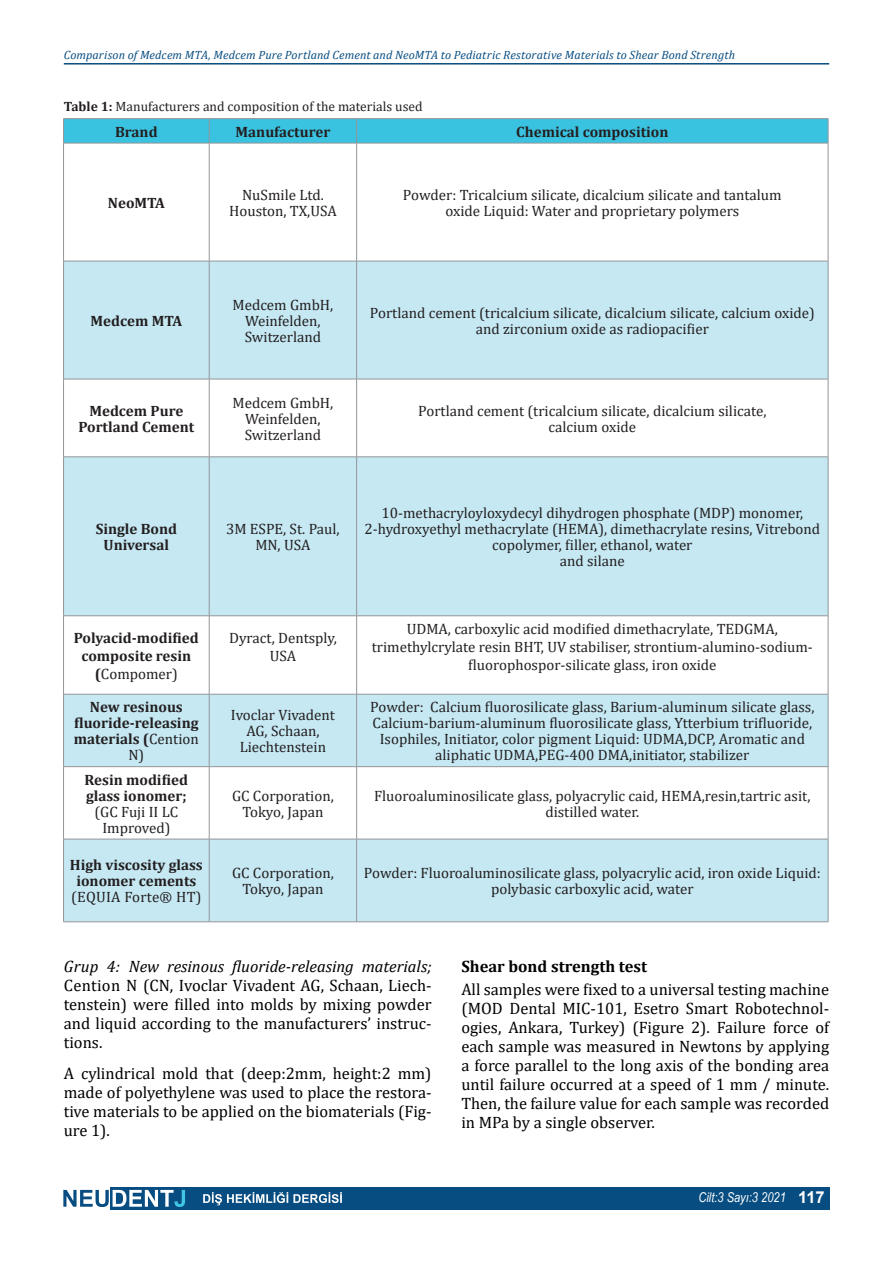
<style>
.page{position:relative;width:893px;height:1263px;background:#fff}
.page>*{position:absolute;margin:0;border:0;box-sizing:border-box;transform-origin:0 0}
.t1{font:16.5px/18.9px "Cambria";color:#000001;text-align:justify}
.t2{font:italic 16.5px "Cambria";color:#000001}
.t3{font:700 16.5px "Cambria";color:#000001}
.t4{font:15px/16px "Cambria";color:#231f20;text-align:center}
.t5{font:700 15px/16px "Cambria";color:#231f20;text-align:center}
.t6{font:15px "Cambria";letter-spacing:.02em;color:#231f20}
.t7{font:13.5px "Cambria";color:#231f20}
.t8{font:italic 13.5px "Arial Narrow";color:#fff}
.t9{font:italic 12px "Cambria";letter-spacing:.01em;color:#074d81}
.s1{font-weight:700}
.s2{font-weight:400}
.s3{font-family:"Arial";font-weight:700;font-style:normal;font-size:16.5px}
</style>
<div class="page">
<div style="left:110px;top:1187px;width:719px;height:22px;background:#074d81"></div>
<svg style="left:63px;top:1190px;width:122px;height:17px"></svg>
<svg style="left:203px;top:1192px;width:139px;height:13px"></svg>
<hr style="left:64px;top:63px;width:765px;height:2px;background:#074d81">
<svg style="left:64px;top:262px;width:764px;height:659px;fill:#c5e8f3"></svg>
<hr style="left:63px;top:118px;width:146px;height:1px;background:#939598">
<hr style="left:209px;top:118px;width:148px;height:1px;background:#939598">
<hr style="left:357px;top:118px;width:471px;height:1px;background:#939598">
<svg style="left:63px;top:119px;width:766px;height:24px;background:#3cc1de"></svg>
<hr style="left:63px;top:143px;width:146px;height:1px;background:#939598">
<hr style="left:63px;top:143px;width:1px;height:118px;background:#939598">
<hr style="left:209px;top:143px;width:148px;height:1px;background:#939598">
<hr style="left:209px;top:143px;width:1px;height:118px;background:#939598">
<hr style="left:357px;top:143px;width:471px;height:1px;background:#939598">
<hr style="left:356px;top:143px;width:1px;height:118px;background:#939598">
<hr style="left:828px;top:143px;width:1px;height:118px;background:#939598">
<hr style="left:63px;top:261px;width:146px;height:1px;background:#939598">
<hr style="left:63px;top:261px;width:1px;height:118px;background:#939598">
<hr style="left:209px;top:261px;width:148px;height:1px;background:#939598">
<hr style="left:209px;top:261px;width:1px;height:118px;background:#939598">
<hr style="left:357px;top:261px;width:471px;height:1px;background:#939598">
<hr style="left:356px;top:261px;width:1px;height:118px;background:#939598">
<hr style="left:828px;top:261px;width:1px;height:118px;background:#939598">
<hr style="left:63px;top:379px;width:146px;height:1px;background:#939598">
<hr style="left:63px;top:379px;width:1px;height:78px;background:#939598">
<hr style="left:209px;top:379px;width:148px;height:1px;background:#939598">
<hr style="left:209px;top:379px;width:1px;height:78px;background:#939598">
<hr style="left:357px;top:379px;width:471px;height:1px;background:#939598">
<hr style="left:356px;top:379px;width:1px;height:78px;background:#939598">
<hr style="left:828px;top:379px;width:1px;height:78px;background:#939598">
<hr style="left:63px;top:457px;width:146px;height:1px;background:#939598">
<hr style="left:63px;top:457px;width:1px;height:159px;background:#939598">
<hr style="left:209px;top:457px;width:148px;height:1px;background:#939598">
<hr style="left:209px;top:457px;width:1px;height:159px;background:#939598">
<hr style="left:357px;top:457px;width:471px;height:1px;background:#939598">
<hr style="left:356px;top:457px;width:1px;height:159px;background:#939598">
<hr style="left:828px;top:457px;width:1px;height:159px;background:#939598">
<hr style="left:63px;top:615px;width:146px;height:1px;background:#939598">
<hr style="left:63px;top:616px;width:1px;height:78px;background:#939598">
<hr style="left:209px;top:615px;width:148px;height:1px;background:#939598">
<hr style="left:209px;top:616px;width:1px;height:78px;background:#939598">
<hr style="left:357px;top:615px;width:471px;height:1px;background:#939598">
<hr style="left:356px;top:616px;width:1px;height:78px;background:#939598">
<hr style="left:828px;top:616px;width:1px;height:78px;background:#939598">
<hr style="left:63px;top:694px;width:146px;height:1px;background:#939598">
<hr style="left:63px;top:694px;width:1px;height:72px;background:#939598">
<hr style="left:209px;top:694px;width:148px;height:1px;background:#939598">
<hr style="left:209px;top:694px;width:1px;height:72px;background:#939598">
<hr style="left:357px;top:694px;width:471px;height:1px;background:#939598">
<hr style="left:356px;top:694px;width:1px;height:72px;background:#939598">
<hr style="left:828px;top:694px;width:1px;height:72px;background:#939598">
<hr style="left:63px;top:766px;width:146px;height:1px;background:#939598">
<hr style="left:63px;top:767px;width:1px;height:72px;background:#939598">
<hr style="left:209px;top:766px;width:148px;height:1px;background:#939598">
<hr style="left:209px;top:767px;width:1px;height:72px;background:#939598">
<hr style="left:357px;top:766px;width:471px;height:1px;background:#939598">
<hr style="left:356px;top:767px;width:1px;height:72px;background:#939598">
<hr style="left:828px;top:767px;width:1px;height:72px;background:#939598">
<hr style="left:63px;top:839px;width:146px;height:1px;background:#939598">
<hr style="left:63px;top:839px;width:1px;height:83px;background:#939598">
<hr style="left:209px;top:839px;width:148px;height:1px;background:#939598">
<hr style="left:209px;top:839px;width:1px;height:83px;background:#939598">
<hr style="left:357px;top:839px;width:471px;height:1px;background:#939598">
<hr style="left:356px;top:839px;width:1px;height:83px;background:#939598">
<hr style="left:828px;top:839px;width:1px;height:83px;background:#939598">
<hr style="left:63px;top:921px;width:146px;height:1px;background:#939598">
<hr style="left:209px;top:921px;width:148px;height:1px;background:#939598">
<hr style="left:357px;top:921px;width:471px;height:1px;background:#939598">
<p class="t9" style="left:64px;top:46px;width:673px">Comparison of Medcem MTA, Medcem Pure Portland Cement and NeoMTA to Pediatric Restorative Materials to Shear Bond Strength</p>
<p class="t7" style="left:64px;top:98px;width:360px"><span class="s1">Table 1:</span> Manufacturers and composition of the materials used</p>
<p class="t5" style="left:115px;top:123px;width:44px">Brand</p>
<p class="t5" style="left:236px;top:123px;width:96px">Manufacturer</p>
<p class="t5" style="left:516px;top:123px;width:154px">Chemical composition</p>
<p class="t5" style="left:108px;top:194px;width:59px">NeoMTA</p>
<p class="t4" style="left:229px;top:187px;width:109px">NuSmile Ltd.<br>Houston, TX,USA</p>
<p class="t4" style="left:403px;top:187px;width:380px">Powder: Tricalcium silicate, dicalcium silicate and tantalum oxide Liquid: Water and proprietary polymers</p>
<p class="t5" style="left:91px;top:312px;width:93px">Medcem MTA</p>
<p class="t4" style="left:232px;top:297px;width:102px">Medcem GmbH,<br>Weinfelden,<br>Switzerland</p>
<p class="t4" style="left:370px;top:305px;width:446px">Portland cement (tricalcium silicate, dicalcium silicate, calcium oxide) and zirconium oxide as radiopacifier</p>
<p class="t5" style="left:78px;top:402px;width:118px">Medcem Pure<br>Portland Cement</p>
<p class="t4" style="left:232px;top:395px;width:102px">Medcem GmbH,<br>Weinfelden,<br>Switzerland</p>
<p class="t4" style="left:418px;top:403px;width:350px">Portland cement (tricalcium silicate, dicalcium silicate, calcium oxide</p>
<p class="t5" style="left:96px;top:520px;width:83px">Single Bond<br>Universal</p>
<p class="t4" style="left:226px;top:521px;width:115px">3M ESPE, St. Paul,<br>MN, USA</p>
<p class="t4" style="left:364px;top:505px;width:457px">10-methacryloyloxydecyl dihydrogen phosphate (MDP) monomer, 2-hydroxyethyl methacrylate (HEMA), dimethacrylate resins, Vitrebond copolymer, filler, ethanol, water<br>and silane</p>
<p class="t5" style="left:74px;top:628px;width:127px;line-height:18px">Polyacid-modified composite resin (<span class="s2">Compomer)</span></p>
<p class="t4" style="left:229px;top:629px;width:109px;line-height:18px">Dyract, Dentsply,<br>USA</p>
<p class="t4" style="left:372px;top:620px;width:443px;line-height:18px">UDMA, carboxylic acid modified dimethacrylate, TEDGMA, trimethylcrylate resin BHT, UV stabiliser, strontium-alumino-sodium&shy;fluorophospor-silicate glass, iron oxide</p>
<p class="t5" style="left:74px;top:699px;width:126px">New resinous fluoride-releasing materials (<span class="s2">Cention<br>N)</span></p>
<p class="t4" style="left:231px;top:707px;width:106px">Ivoclar Vivadent<br>AG, Schaan,<br>Liechtenstein</p>
<p class="t4" style="left:370px;top:699px;width:446px">Powder: Calcium fluorosilicate glass, Barium-aluminum silicate glass, Calcium-barium-aluminum fluorosilicate glass, Ytterbium trifluoride, Isophiles, Initiator, color pigment Liquid: UDMA,DCP, Aromatic and aliphatic UDMA,PEG-400 DMA,initiator, stabilizer</p>
<p class="t5" style="left:85px;top:771px;width:105px;text-align:left">Resin modified glass ionomer;</p>
<p class="t4" style="left:95px;top:803px;width:85px">(GC Fuji II LC<br>Improved)</p>
<p class="t4" style="left:232px;top:788px;width:103px">GC Corporation,<br>Tokyo, Japan</p>
<p class="t4" style="left:374px;top:788px;width:438px">Fluoroaluminosilicate glass, polyacrylic caid, HEMA,resin,tartric asit, distilled water.</p>
<p class="t5" style="left:70px;top:857px;width:134px">High viscosity glass ionomer cements</p>
<p class="t6" style="left:71px;top:888px;width:132px">(EQUIA Forte® HT)</p>
<p class="t4" style="left:232px;top:865px;width:103px">GC Corporation,<br>Tokyo, Japan</p>
<p class="t4" style="left:364px;top:865px;width:458px">Powder: Fluoroaluminosilicate glass, polyacrylic acid, iron oxide Liquid: polybasic carboxylic acid, water</p>
<p class="t2" style="left:64px;top:954px;width:369px">Grup 4: New resinous fluoride-releasing materials;</p>
<p class="t1" style="left:64px;top:975px;width:369px">Cention N (CN, Ivoclar Vivadent AG, Schaan, Liech&shy;tenstein) were filled into molds by mixing powder and liquid according to the manufacturers’ instruc&shy;tions.</p>
<p class="t1" style="left:64px;top:1064px;width:369px">A cylindrical mold that (deep:2mm, height:2 mm) made of polyethylene was used to place the restora&shy;tive materials to be applied on the biomaterials (Fig&shy;ure 1).</p>
<p class="t3" style="left:461px;top:954px;width:187px">Shear bond strength test</p>
<p class="t1" style="left:461px;top:980px;width:369px">All samples were fixed to a universal testing machine (MOD Dental MIC-101, Esetro Smart Robotechnol&shy;ogies, Ankara, Turkey) (Figure 2). Failure force of each sample was measured in Newtons by applying a force parallel to the long axis of the bonding area until failure occurred at a speed of 1 mm / minute.<br>Then, the failure value for each sample was recorded in MPa by a single observer.</p>
<p class="t8" style="left:698px;top:1188px;width:128px">Cilt:3 Sayı:3 2021 <span class="s3">117</span></p>
</div>
